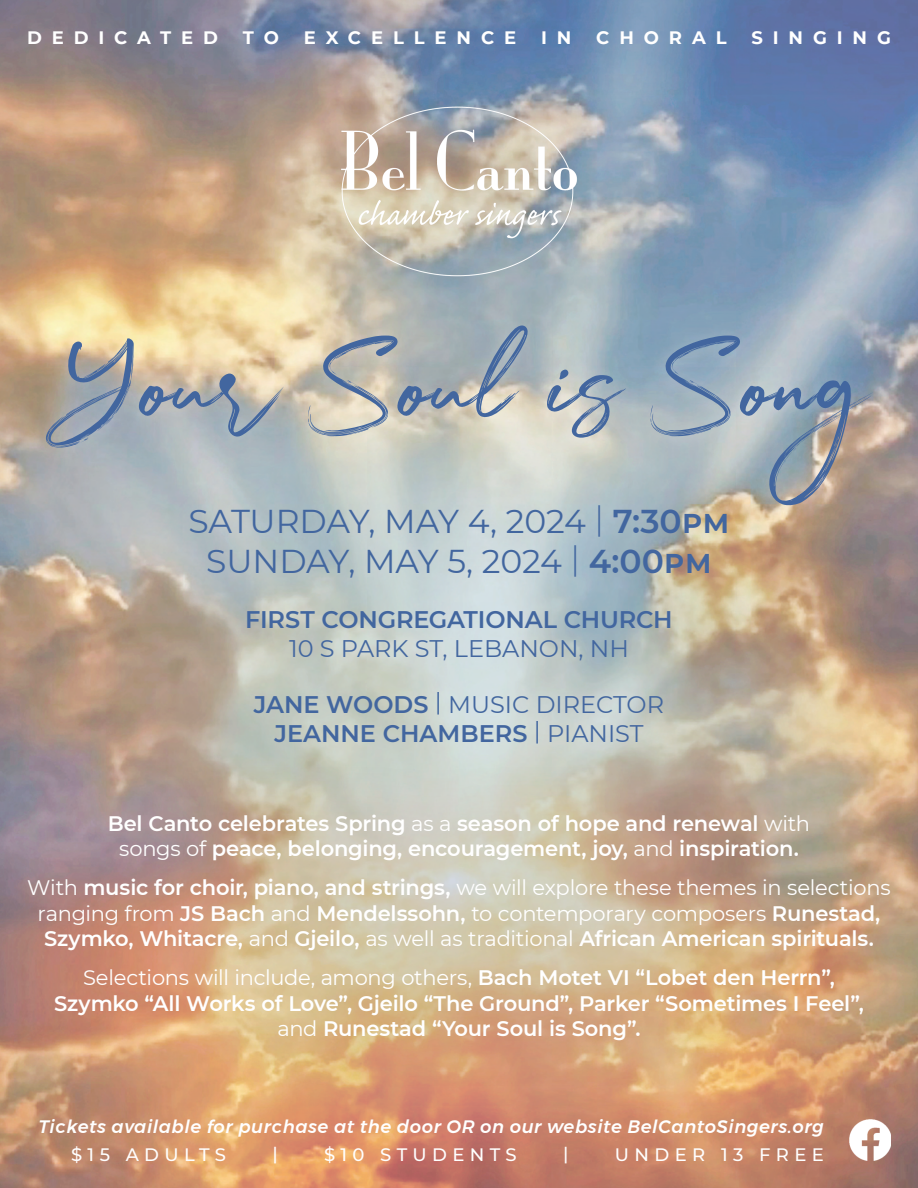
<style>
.page{position:relative;width:918px;height:1188px;background:#fff}
.page>*{position:absolute;margin:0;border:0;box-sizing:border-box;transform-origin:0 0}
.t1{font:127.5px "Julietta Messie Demo";color:#42669f}
.t2{font:33px/39.6px "Montserrat";letter-spacing:-.005em;color:#42669f;text-align:center}
.t3{font:600 24px/28.8px "Montserrat";letter-spacing:-.005em;color:#42669f;text-align:center}
.t4{font:24px "Montserrat";color:#42669f}
.t5{font:600 21px/25.5px "Montserrat";letter-spacing:-.01em;color:#fff;text-align:center}
.t6{font:italic 500 18px "Montserrat";letter-spacing:.03em;color:#fff}
.t7{font:700 18px "Montserrat";letter-spacing:.55em;color:#fff}
.t8{font:500 18px "Montserrat";letter-spacing:.3em;color:#fff}
.s1{font-weight:300}
.s2{font-weight:600}
.s3{font-weight:400}
</style>
<div class="page">
<img style="left:0;top:96px;width:918px;height:1092px">
<svg style="left:0;top:0;width:918px;height:96px;background:#7784a0"></svg>
<img style="left:849px;top:1119px;width:42px;height:42px">
<div style="left:0;top:759px;width:918px;height:337px;background:#bd453b;opacity:.5"></div>
<div style="left:28px;top:314px;width:853px;height:209px;background:#fff;opacity:.25"></div>
<img style="left:336px;top:104px;width:246px;height:175px">
<p class="t7" style="left:27px;top:25px;width:193px">DEDICATED</p>
<p class="t7" style="left:243px;top:25px;width:38px">T O</p>
<p class="t7" style="left:304px;top:25px;width:214px">EXCELLENCE</p>
<p class="t7" style="left:541px;top:25px;width:32px">I N</p>
<p class="t7" style="left:596px;top:25px;width:132px">CHORAL</p>
<p class="t7" style="left:751px;top:25px;width:141px">SINGING</p>
<h1 class="t1" style="left:46px;top:296px;width:825px">Your Soul is Song</h1>
<h2 class="t2" style="left:188px;top:500px;width:543px">SATURDAY, MAY 4, 2024 <span class="s1">|</span> <span class="s2">7:30pm<br></span>SUNDAY, MAY 5, 2024 <span class="s1">|</span> <span class="s2">4:00pm</span></h2>
<p class="t3" style="left:245px;top:604px;width:429px">FIRST CONGREGATIONAL CHURCH</p>
<p class="t4" style="left:289px;top:632px;width:341px">10 S PARK ST, LEBANON, NH</p>
<p class="t3" style="left:254px;top:689px;width:412px">JANE WOODS <span class="s3">| MUSIC DIRECTOR<br></span>JEANNE CHAMBERS <span class="s3">| PIANIST</span></p>
<p class="t5" style="left:108px;top:809px;width:704px">Bel Canto celebrates Spring <span class="s3">as a</span> season of hope and renewal <span class="s3">with songs of</span> peace, belonging, encouragement, joy, <span class="s3">and</span> inspiration.</p>
<p class="t5" style="left:27px;top:874px;width:865px"><span class="s3">With</span> music for choir, piano, and strings, <span class="s3">we will explore these themes in selections ranging from</span> JS Bach <span class="s3">and</span> Mendelssohn, <span class="s3">to contemporary composers</span> Runestad,<br>Szymko, Whitacre, <span class="s3">and</span> Gjeilo, <span class="s3">as well as traditional</span> African American spirituals.</p>
<p class="t5" style="left:54px;top:964px;width:811px"><span class="s3">Selections will include, among others,</span> Bach Motet VI “Lobet den Herrn”,<br>Szymko “All Works of Love”, Gjeilo “The Ground”, Parker “Sometimes I Feel”, <span class="s3">and</span> Runestad “Your Soul is Song”.</p>
<p class="t6" style="left:38px;top:1112px;width:787px">Tickets available for purchase at the door OR on our website BelCantoSingers.org</p>
<p class="t8" style="left:71px;top:1142px;width:156px">$15 ADULTS</p>
<p class="t8" style="left:272px;top:1141px;width:7px">|</p>
<p class="t8" style="left:324px;top:1142px;width:194px">$10 STUDENTS</p>
<p class="t8" style="left:563px;top:1141px;width:7px">|</p>
<p class="t8" style="left:615px;top:1142px;width:210px">UNDER 13 FREE</p>
</div>
